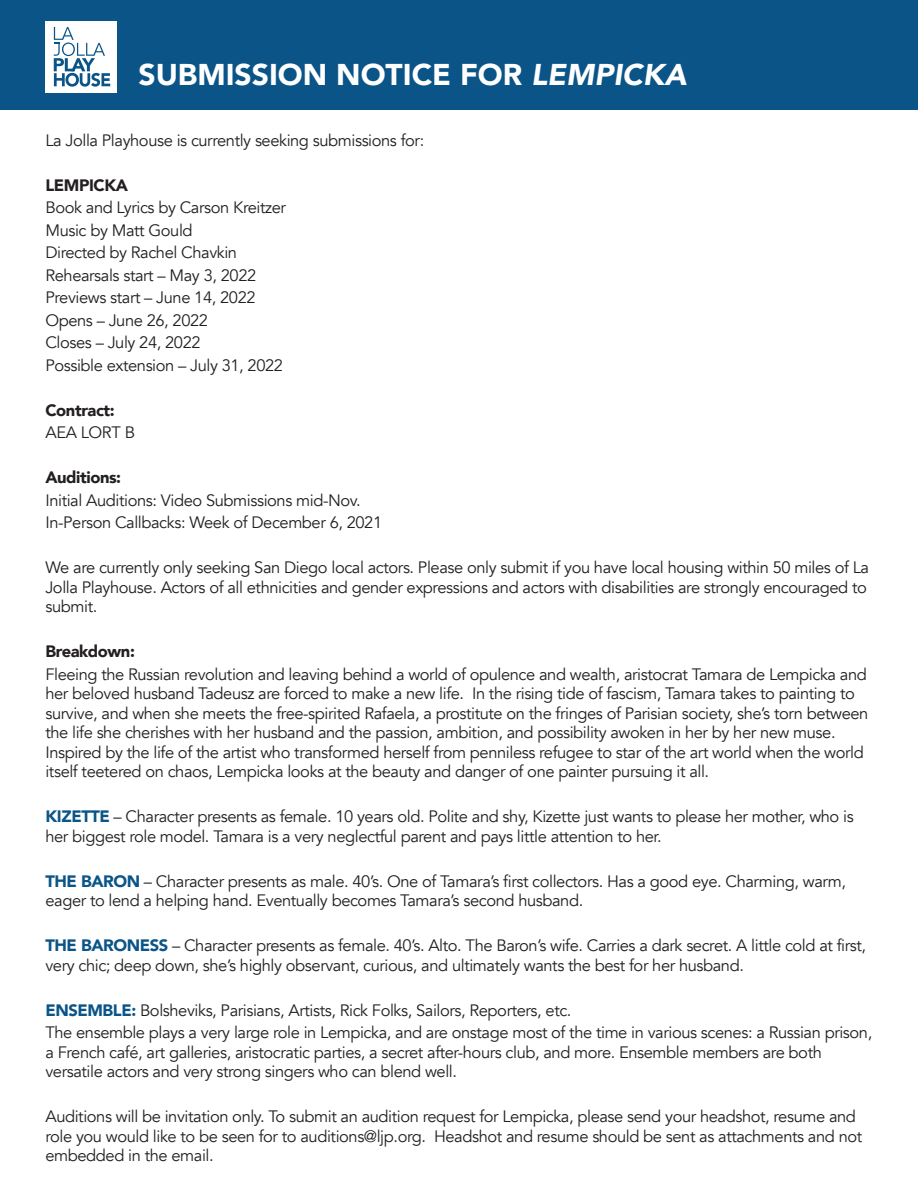
<style>
.page{position:relative;width:918px;height:1188px;background:#fff}
.page>*{position:absolute;margin:0;border:0;box-sizing:border-box;transform-origin:0 0}
.t1{font:900 30px "Avenir";color:#fff}
.t2{font:16.5px/19.5px "Avenir";letter-spacing:-.025em;color:#231f20}
.t3{font:900 16.5px "Avenir";letter-spacing:-.025em;color:#231f20}
.s1{font-style:italic}
.s2{font-weight:900;color:#0a5487}
</style>
<div class="page">
<div style="left:0;top:0;width:918px;height:109px;background:#0a5487"></div>
<div style="left:45px;top:21px;width:72px;height:72px;background:#fff"></div>
<svg style="left:54px;top:27px;width:56px;height:60px"></svg>
<h1 class="t1" style="left:139px;top:49px;width:550px">SUBMISSION NOTICE FOR <span class="s1">LEMPICKA</span></h1>
<p class="t2" style="left:45px;top:130px;width:380px">La Jolla Playhouse is currently seeking submissions for:</p>
<p class="t3" style="left:45px;top:171px;width:84px">LEMPICKA</p>
<p class="t2" style="left:45px;top:196px;width:242px;line-height:22.5px">Book and Lyrics by Carson Kreitzer<br>Music by Matt Gould<br>Directed by Rachel Chavkin<br>Rehearsals start – May 3, 2022<br>Previews start – June 14, 2022<br>Opens – June 26, 2022<br>Closes – July 24, 2022<br>Possible extension – July 31, 2022</p>
<p class="t3" style="left:45px;top:396px;width:71px">Contract:</p>
<p class="t2" style="left:45px;top:423px;width:91px">AEA LORT B</p>
<p class="t3" style="left:45px;top:463px;width:77px">Auditions:</p>
<p class="t2" style="left:45px;top:489px;width:338px;line-height:22.5px">Initial Auditions: Video Submissions mid-Nov.<br>In-Person Callbacks: Week of December 6, 2021</p>
<p class="t2" style="left:45px;top:558px;width:825px">We are currently only seeking San Diego local actors. Please only submit if you have local housing within 50 miles of La<br>Jolla Playhouse. Actors of all ethnicities and gender expressions and actors with disabilities are strongly encouraged to submit.</p>
<p class="t3" style="left:45px;top:637px;width:91px">Breakdown:</p>
<p class="t2" style="left:45px;top:664px;width:825px">Fleeing the Russian revolution and leaving behind a world of opulence and wealth, aristocrat Tamara de Lempicka and her beloved husband Tadeusz are forced to make a new life. In the rising tide of fascism, Tamara takes to painting to survive, and when she meets the free-spirited Rafaela, a prostitute on the fringes of Parisian society, she’s torn between the life she cherishes with her husband and the passion, ambition, and possibility awoken in her by her new muse.<br>Inspired by the life of the artist who transformed herself from penniless refugee to star of the art world when the world itself teetered on chaos, Lempicka looks at the beauty and danger of one painter pursuing it all.</p>
<p class="t2" style="left:45px;top:807px;width:810px"><span class="s2">KIZETTE</span> – Character presents as female. 10 years old. Polite and shy, Kizette just wants to please her mother, who is her biggest role model. Tamara is a very neglectful parent and pays little attention to her.</p>
<p class="t2" style="left:45px;top:871px;width:802px"><span class="s2">THE BARON</span> – Character presents as male. 40’s. One of Tamara’s first collectors. Has a good eye. Charming, warm, eager to lend a helping hand. Eventually becomes Tamara’s second husband.</p>
<p class="t2" style="left:45px;top:936px;width:822px"><span class="s2">THE BARONESS</span> – Character presents as female. 40’s. Alto. The Baron’s wife. Carries a dark secret. A little cold at first, very chic; deep down, she’s highly observant, curious, and ultimately wants the best for her husband.</p>
<p class="t2" style="left:45px;top:999px;width:828px;line-height:22.5px"><span class="s2">ENSEMBLE:</span> Bolsheviks, Parisians, Artists, Rick Folks, Sailors, Reporters, etc.<br>The ensemble plays a very large role in Lempicka, and are onstage most of the time in various scenes: a Russian prison,</p>
<p class="t2" style="left:45px;top:1042px;width:778px">a French café, art galleries, aristocratic parties, a secret after-hours club, and more. Ensemble members are both versatile actors and very strong singers who can blend well.</p>
<p class="t2" style="left:45px;top:1107px;width:818px">Auditions will be invitation only. To submit an audition request for Lempicka, please send your headshot, resume and role you would like to be seen for to auditions@ljp.org. Headshot and resume should be sent as attachments and not embedded in the email.</p>
</div>
